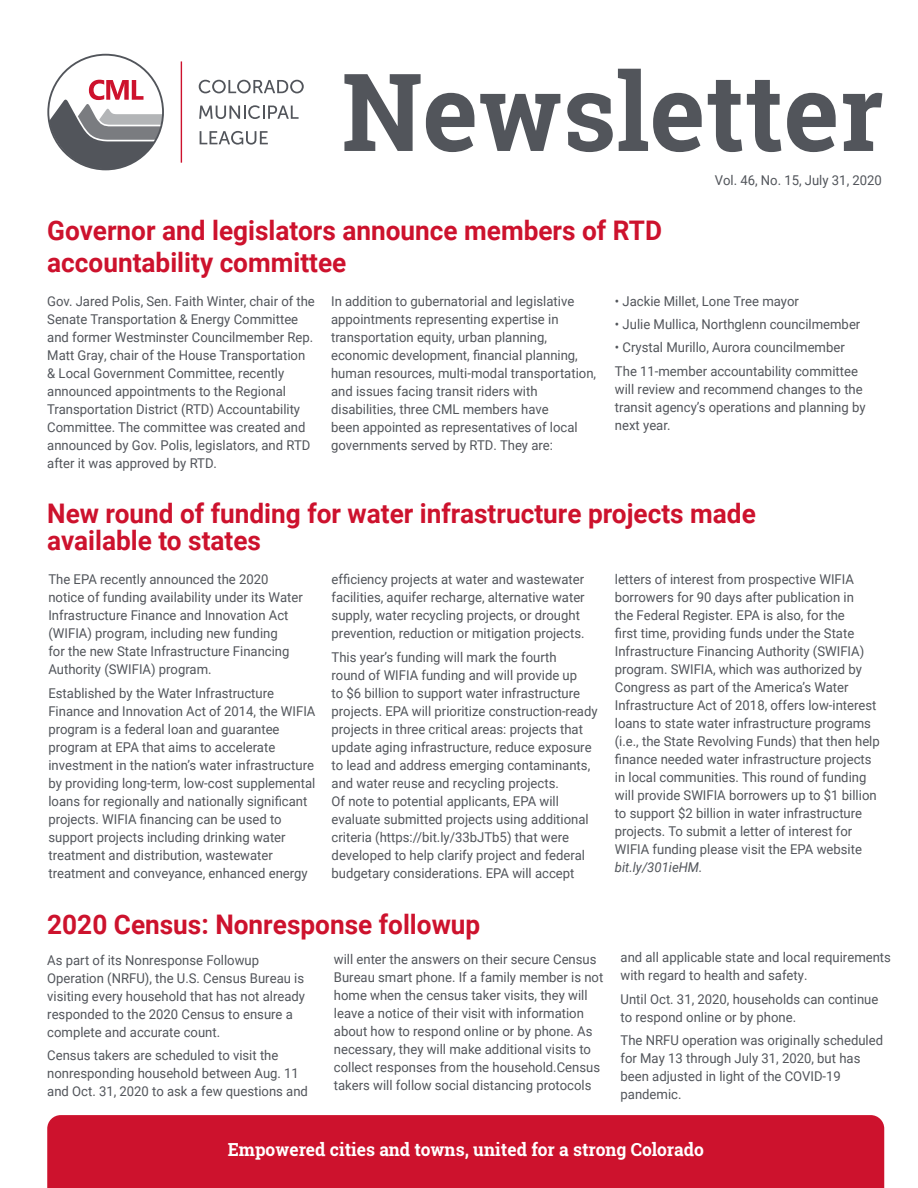
<style>
.page{position:relative;width:918px;height:1188px;background:#fff}
.page>*{position:absolute;margin:0;border:0;box-sizing:border-box;transform-origin:0 0}
.t1{font:700 108px "Roboto Slab";color:#52555b}
.t2{font:700 27px/32.4px "Roboto";color:#cd122d}
.t3{font:700 18px "Roboto Slab";color:#fff}
.t4{font:13.5px/18px "Roboto";color:#52555b}
.t5{font:italic 13.5px "Roboto";color:#52555b}
</style>
<div class="page">
<div style="left:47px;top:1115px;width:837px;height:73px;background:#cd122d"></div>
<hr style="left:181px;top:61px;width:1px;height:102px;background:#cd122d">
<svg style="left:49px;top:80px;width:114px;height:89px"></svg>
<svg style="left:199px;top:80px;width:105px;height:13px"></svg>
<svg style="left:199px;top:105px;width:100px;height:14px"></svg>
<svg style="left:200px;top:131px;width:68px;height:14px"></svg>
<h1 class="t1" style="left:342px;top:38px;width:544px">Newsletter</h1>
<p class="t4" style="left:715px;top:170px;width:168px">Vol. 46, No. 15, July 31, 2020</p>
<h2 class="t2" style="left:47px;top:213px;width:616px">Governor and legislators announce members of RTD accountability committee</h2>
<p class="t4" style="left:47px;top:291px;width:269px">Gov. Jared Polis, Sen. Faith Winter, chair of the Senate Transportation &amp; Energy Committee and former Westminster Councilmember Rep.<br>Matt Gray, chair of the House Transportation &amp; Local Government Committee, recently announced appointments to the Regional Transportation District (RTD) Accountability Committee. The committee was created and announced by Gov. Polis, legislators, and RTD after it was approved by RTD.</p>
<p class="t4" style="left:331px;top:291px;width:267px">In addition to gubernatorial and legislative appointments representing expertise in transportation equity, urban planning, economic development, financial planning, human resources, multi-modal transportation, and issues facing transit riders with disabilities, three CML members have<br>been appointed as representatives of local governments served by RTD. They are:</p>
<p class="t4" style="left:615px;top:291px;width:186px">• Jackie Millet, Lone Tree mayor</p>
<p class="t4" style="left:615px;top:315px;width:247px">• Julie Mullica, Northglenn councilmember</p>
<p class="t4" style="left:615px;top:335px;width:245px;line-height:23.4px">• Crystal Murillo, Aurora councilmember<br>The 11-member accountability committee</p>
<p class="t4" style="left:615px;top:380px;width:252px">will review and recommend changes to the transit agency’s operations and planning by next year.</p>
<h2 class="t2" style="left:47px;top:499px;width:710px;line-height:27px">New round of funding for water infrastructure projects made available to states</h2>
<p class="t4" style="left:48px;top:570px;width:256px">The EPA recently announced the 2020 notice of funding availability under its Water Infrastructure Finance and Innovation Act (WIFIA) program, including new funding<br>for the new State Infrastructure Financing Authority (SWIFIA) program.</p>
<p class="t4" style="left:48px;top:683px;width:269px">Established by the Water Infrastructure Finance and Innovation Act of 2014, the WIFIA program is a federal loan and guarantee program at EPA that aims to accelerate investment in the nation’s water infrastructure by providing long-term, low-cost supplemental loans for regionally and nationally significant projects. WIFIA financing can be used to support projects including drinking water treatment and distribution, wastewater treatment and conveyance, enhanced energy</p>
<p class="t4" style="left:332px;top:570px;width:255px">efficiency projects at water and wastewater facilities, aquifer recharge, alternative water supply, water recycling projects, or drought prevention, reduction or mitigation projects.</p>
<p class="t4" style="left:332px;top:647px;width:268px">This year’s funding will mark the fourth<br>round of WIFIA funding and will provide up<br>to $6 billion to support water infrastructure projects. EPA will prioritize construction-ready projects in three critical areas: projects that update aging infrastructure, reduce exposure to lead and address emerging contaminants, and water reuse and recycling projects.<br>Of note to potential applicants, EPA will evaluate submitted projects using additional criteria (https://bit.ly/33bJTb5) that were developed to help clarify project and federal budgetary considerations. EPA will accept</p>
<h2 class="t2" style="left:47px;top:907px;width:435px">2020 Census: Nonresponse followup</h2>
<p class="t4" style="left:615px;top:570px;width:266px">letters of interest from prospective WIFIA borrowers for 90 days after publication in<br>the Federal Register. EPA is also, for the<br>first time, providing funds under the State Infrastructure Financing Authority (SWIFIA) program. SWIFIA, which was authorized by Congress as part of the America’s Water Infrastructure Act of 2018, offers low-interest loans to state water infrastructure programs (i.e., the State Revolving Funds) that then help finance needed water infrastructure projects in local communities. This round of funding will provide SWIFIA borrowers up to $1 billion to support $2 billion in water infrastructure projects. To submit a letter of interest for WIFIA funding please visit the EPA website</p>
<p class="t5" style="left:615px;top:858px;width:89px">bit.ly/301ieHM.</p>
<p class="t4" style="left:47px;top:950px;width:259px">As part of its Nonresponse Followup Operation (NRFU), the U.S. Census Bureau is visiting every household that has not already responded to the 2020 Census to ensure a complete and accurate count.</p>
<p class="t4" style="left:47px;top:1046px;width:262px">Census takers are scheduled to visit the nonresponding household between Aug. 11 and Oct. 31, 2020 to ask a few questions and</p>
<p class="t4" style="left:334px;top:950px;width:271px">will enter the answers on their secure Census Bureau smart phone. If a family member is not home when the census taker visits, they will leave a notice of their visit with information about how to respond online or by phone. As necessary, they will make additional visits to collect responses from the household.Census takers will follow social distancing protocols</p>
<p class="t4" style="left:621px;top:948px;width:272px">and all applicable state and local requirements with regard to health and safety.</p>
<p class="t4" style="left:621px;top:989px;width:259px">Until Oct. 31, 2020, households can continue to respond online or by phone.</p>
<p class="t4" style="left:621px;top:1031px;width:264px">The NRFU operation was originally scheduled for May 13 through July 31, 2020, but has been adjusted in light of the COVID-19 pandemic.</p>
<h3 class="t3" style="left:228px;top:1137px;width:478px">Empowered cities and towns, united for a strong Colorado</h3>
</div>
